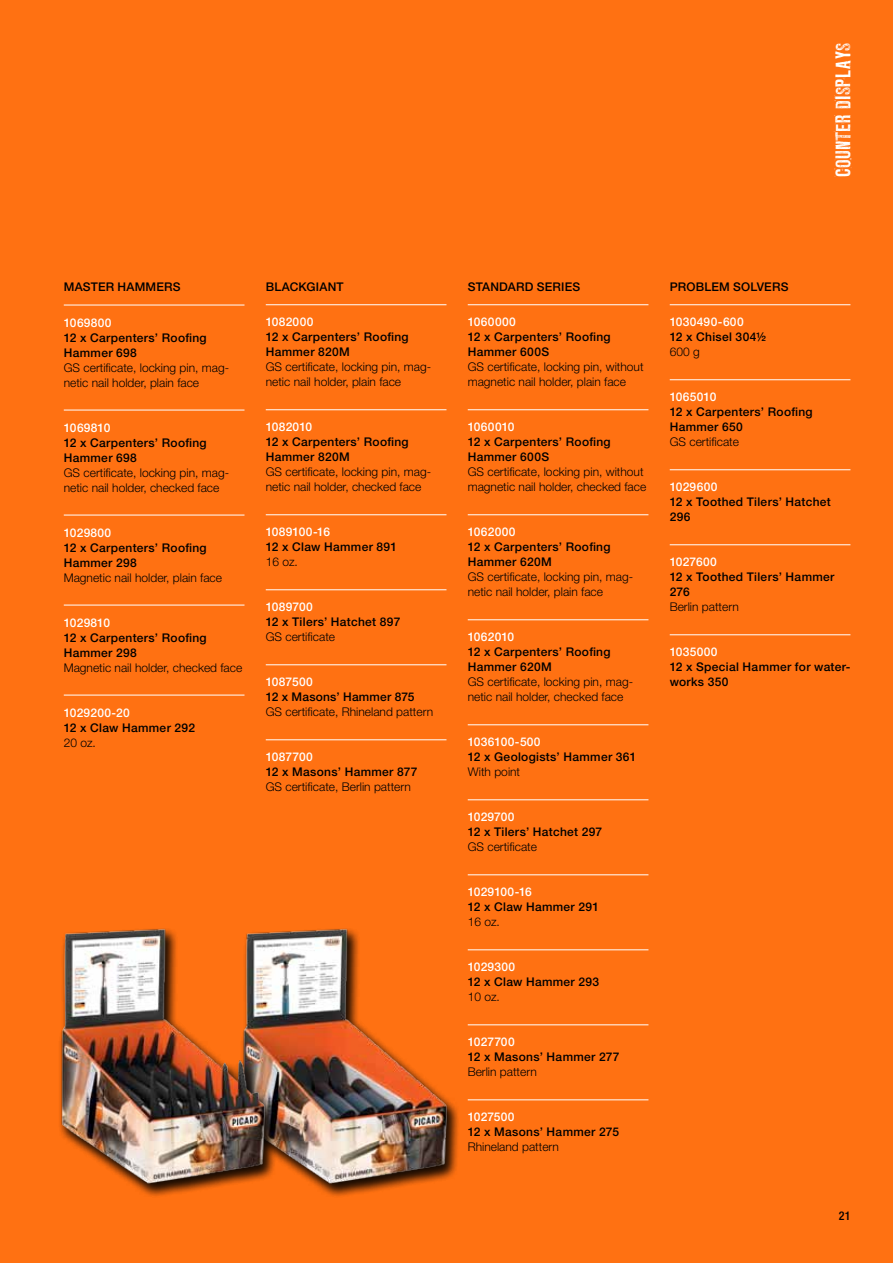
<style>
.page{position:relative;width:893px;height:1263px;background:#ff7112}
.page>*{position:absolute;margin:0;border:0;box-sizing:border-box;transform-origin:0 0}
.t1{font:18.75px "LL Rubber Grotesque OTF";color:#fff}
.t2{font:500 12px/15px "Helvetica Neue LT Pro";letter-spacing:.025em;color:#000}
.t3{font:300 12px/15px "Helvetica Neue LT Pro";color:#000}
.t4{font:500 12px "Helvetica Neue LT Pro";letter-spacing:.02em;color:#fff}
.t5{font:500 condensed 12px "Helvetica Neue LT Pro";color:#000}
</style>
<div class="page">
<img style="left:304px;top:928px;width:182px;height:269px">
<hr style="left:670px;top:304px;width:180px;height:1px;background:#fff">
<hr style="left:670px;top:379px;width:180px;height:1px;background:#fff">
<hr style="left:670px;top:469px;width:180px;height:1px;background:#fff">
<hr style="left:670px;top:544px;width:180px;height:1px;background:#fff">
<hr style="left:670px;top:634px;width:180px;height:1px;background:#fff">
<hr style="left:468px;top:304px;width:180px;height:1px;background:#fff">
<hr style="left:468px;top:409px;width:180px;height:1px;background:#fff">
<hr style="left:468px;top:514px;width:180px;height:1px;background:#fff">
<hr style="left:468px;top:619px;width:180px;height:1px;background:#fff">
<hr style="left:468px;top:724px;width:180px;height:1px;background:#fff">
<hr style="left:468px;top:799px;width:180px;height:1px;background:#fff">
<hr style="left:468px;top:874px;width:180px;height:1px;background:#fff">
<hr style="left:468px;top:949px;width:180px;height:1px;background:#fff">
<hr style="left:468px;top:1024px;width:180px;height:1px;background:#fff">
<hr style="left:468px;top:1099px;width:180px;height:1px;background:#fff">
<img style="left:59px;top:928px;width:245px;height:268px">
<hr style="left:266px;top:304px;width:180px;height:1px;background:#fff">
<hr style="left:266px;top:409px;width:180px;height:1px;background:#fff">
<hr style="left:266px;top:514px;width:180px;height:1px;background:#fff">
<hr style="left:266px;top:589px;width:180px;height:1px;background:#fff">
<hr style="left:266px;top:664px;width:180px;height:1px;background:#fff">
<hr style="left:266px;top:739px;width:180px;height:1px;background:#fff">
<hr style="left:64px;top:305px;width:180px;height:1px;background:#fff">
<hr style="left:64px;top:410px;width:180px;height:1px;background:#fff">
<hr style="left:64px;top:515px;width:180px;height:1px;background:#fff">
<hr style="left:64px;top:605px;width:180px;height:1px;background:#fff">
<hr style="left:64px;top:695px;width:180px;height:1px;background:#fff">
<h1 class="t1" style="left:832px;top:177px;width:136px;rotate:-90deg">counter displays</h1>
<p class="t2" style="left:64px;top:279px;width:118px">Master hamm ers</p>
<p class="t2" style="left:266px;top:279px;width:79px">Blackgiant</p>
<p class="t4" style="left:64px;top:315px;width:49px">1069800</p>
<p class="t2" style="left:64px;top:330px;width:144px">12 x Carpenters’ Roofing<br>Hammer 698</p>
<p class="t3" style="left:64px;top:360px;width:167px">GS certificate, locking pin, mag&shy;netic nail holder, plain face</p>
<p class="t4" style="left:64px;top:420px;width:48px">1069810</p>
<p class="t2" style="left:64px;top:435px;width:144px">12 x Carpenters’ Roofing<br>Hammer 698</p>
<p class="t3" style="left:64px;top:465px;width:167px">GS certificate, locking pin, mag&shy;netic nail holder, checked face</p>
<p class="t4" style="left:64px;top:525px;width:49px">1029800</p>
<p class="t2" style="left:64px;top:540px;width:144px">12 x Carpenters’ Roofing<br>Hammer 298</p>
<p class="t3" style="left:64px;top:570px;width:160px">Magnetic nail holder, plain face</p>
<p class="t4" style="left:64px;top:615px;width:48px">1029810</p>
<p class="t2" style="left:64px;top:630px;width:144px">12 x Carpenters’ Roofing<br>Hammer 298</p>
<p class="t3" style="left:64px;top:660px;width:180px">Magnetic nail holder, checked face</p>
<p class="t4" style="left:64px;top:705px;width:68px">1029200-20</p>
<p class="t2" style="left:64px;top:720px;width:133px">12 x Claw Hammer 292</p>
<p class="t3" style="left:64px;top:735px;width:34px">20 oz.</p>
<p class="t4" style="left:266px;top:315px;width:49px">1082000</p>
<p class="t2" style="left:266px;top:329px;width:144px">12 x Carpenters’ Roofing<br>Hammer 820M</p>
<p class="t3" style="left:266px;top:359px;width:167px">GS certificate, locking pin, mag&shy;netic nail holder, plain face</p>
<p class="t4" style="left:266px;top:420px;width:48px">1082010</p>
<p class="t2" style="left:266px;top:434px;width:144px">12 x Carpenters’ Roofing<br>Hammer 820M</p>
<p class="t3" style="left:266px;top:464px;width:167px">GS certificate, locking pin, mag&shy;netic nail holder, checked face</p>
<p class="t4" style="left:266px;top:525px;width:66px">1089100-16</p>
<p class="t2" style="left:266px;top:539px;width:133px">12 x Claw Hammer 891</p>
<p class="t3" style="left:266px;top:554px;width:34px">16 oz.</p>
<p class="t4" style="left:266px;top:600px;width:49px">1089700</p>
<p class="t2" style="left:266px;top:614px;width:136px">12 x Tilers’ Hatchet 897</p>
<p class="t3" style="left:266px;top:629px;width:71px">GS certificate</p>
<p class="t4" style="left:266px;top:675px;width:48px">1087500</p>
<p class="t2" style="left:266px;top:689px;width:150px">12 x Masons’ Hammer 875</p>
<p class="t3" style="left:266px;top:704px;width:169px">GS certificate, Rhineland pattern</p>
<p class="t4" style="left:266px;top:750px;width:49px">1087700</p>
<p class="t2" style="left:266px;top:764px;width:153px">12 x Masons’ Hammer 877</p>
<p class="t3" style="left:266px;top:779px;width:147px">GS certificate, Berlin pattern</p>
<p class="t2" style="left:468px;top:279px;width:114px">Standard ser ies</p>
<p class="t2" style="left:670px;top:279px;width:120px">Problem solvers</p>
<p class="t4" style="left:468px;top:315px;width:50px">1060000</p>
<p class="t2" style="left:468px;top:329px;width:144px">12 x Carpenters’ Roofing<br>Hammer 600S</p>
<p class="t3" style="left:468px;top:359px;width:177px">GS certificate, locking pin, without magnetic nail holder, plain face</p>
<p class="t4" style="left:468px;top:420px;width:48px">1060010</p>
<p class="t2" style="left:468px;top:434px;width:144px">12 x Carpenters’ Roofing<br>Hammer 600S</p>
<p class="t3" style="left:468px;top:464px;width:180px">GS certificate, locking pin, without magnetic nail holder, checked face</p>
<p class="t4" style="left:468px;top:525px;width:49px">1062000</p>
<p class="t2" style="left:468px;top:539px;width:144px">12 x Carpenters’ Roofing<br>Hammer 620M</p>
<p class="t3" style="left:468px;top:569px;width:167px">GS certificate, locking pin, mag&shy;netic nail holder, plain face</p>
<p class="t4" style="left:468px;top:630px;width:48px">1062010</p>
<p class="t2" style="left:468px;top:644px;width:144px">12 x Carpenters’ Roofing<br>Hammer 620M</p>
<p class="t3" style="left:468px;top:674px;width:167px">GS certificate, locking pin, mag&shy;netic nail holder, checked face</p>
<p class="t4" style="left:468px;top:735px;width:74px">1036100-500</p>
<p class="t2" style="left:468px;top:749px;width:170px">12 x Geologists’ Hammer 361</p>
<p class="t3" style="left:468px;top:764px;width:54px">With point</p>
<p class="t4" style="left:468px;top:810px;width:48px">1029700</p>
<p class="t2" style="left:468px;top:824px;width:136px">12 x Tilers’ Hatchet 297</p>
<p class="t3" style="left:468px;top:839px;width:71px">GS certificate</p>
<p class="t4" style="left:468px;top:885px;width:66px">1029100-16</p>
<p class="t2" style="left:468px;top:899px;width:133px">12 x Claw Hammer 291</p>
<p class="t3" style="left:468px;top:914px;width:34px">16 oz.</p>
<p class="t4" style="left:468px;top:960px;width:49px">1029300</p>
<p class="t2" style="left:468px;top:974px;width:133px">12 x Claw Hammer 293</p>
<p class="t3" style="left:468px;top:989px;width:34px">10 oz.</p>
<p class="t4" style="left:468px;top:1035px;width:48px">1027700</p>
<p class="t2" style="left:468px;top:1049px;width:153px">12 x Masons’ Hammer 277</p>
<p class="t3" style="left:468px;top:1064px;width:71px">Berlin pattern</p>
<p class="t4" style="left:468px;top:1110px;width:48px">1027500</p>
<p class="t2" style="left:468px;top:1124px;width:153px">12 x Masons’ Hammer 275</p>
<p class="t3" style="left:468px;top:1139px;width:93px">Rhineland pattern</p>
<p class="t4" style="left:670px;top:315px;width:75px">1030490-600</p>
<p class="t2" style="left:670px;top:329px;width:98px">12 x Chisel 304½</p>
<p class="t3" style="left:670px;top:344px;width:32px">600 g</p>
<p class="t4" style="left:670px;top:390px;width:48px">1065010</p>
<p class="t2" style="left:670px;top:404px;width:144px">12 x Carpenters’ Roofing<br>Hammer 650</p>
<p class="t3" style="left:670px;top:434px;width:71px">GS certificate</p>
<p class="t4" style="left:670px;top:480px;width:49px">1029600</p>
<p class="t2" style="left:670px;top:494px;width:163px">12 x Toothed Tilers’ Hatchet<br>296</p>
<p class="t4" style="left:670px;top:555px;width:49px">1027600</p>
<p class="t2" style="left:670px;top:569px;width:166px">12 x Toothed Tilers’ Hammer<br>276</p>
<p class="t3" style="left:670px;top:599px;width:71px">Berlin pattern</p>
<p class="t4" style="left:670px;top:645px;width:49px">1035000</p>
<p class="t2" style="left:670px;top:659px;width:182px">12 x Special Hammer for water&shy;works 350</p>
<p class="t5" style="left:839px;top:1209px;width:13px">21</p>
</div>
